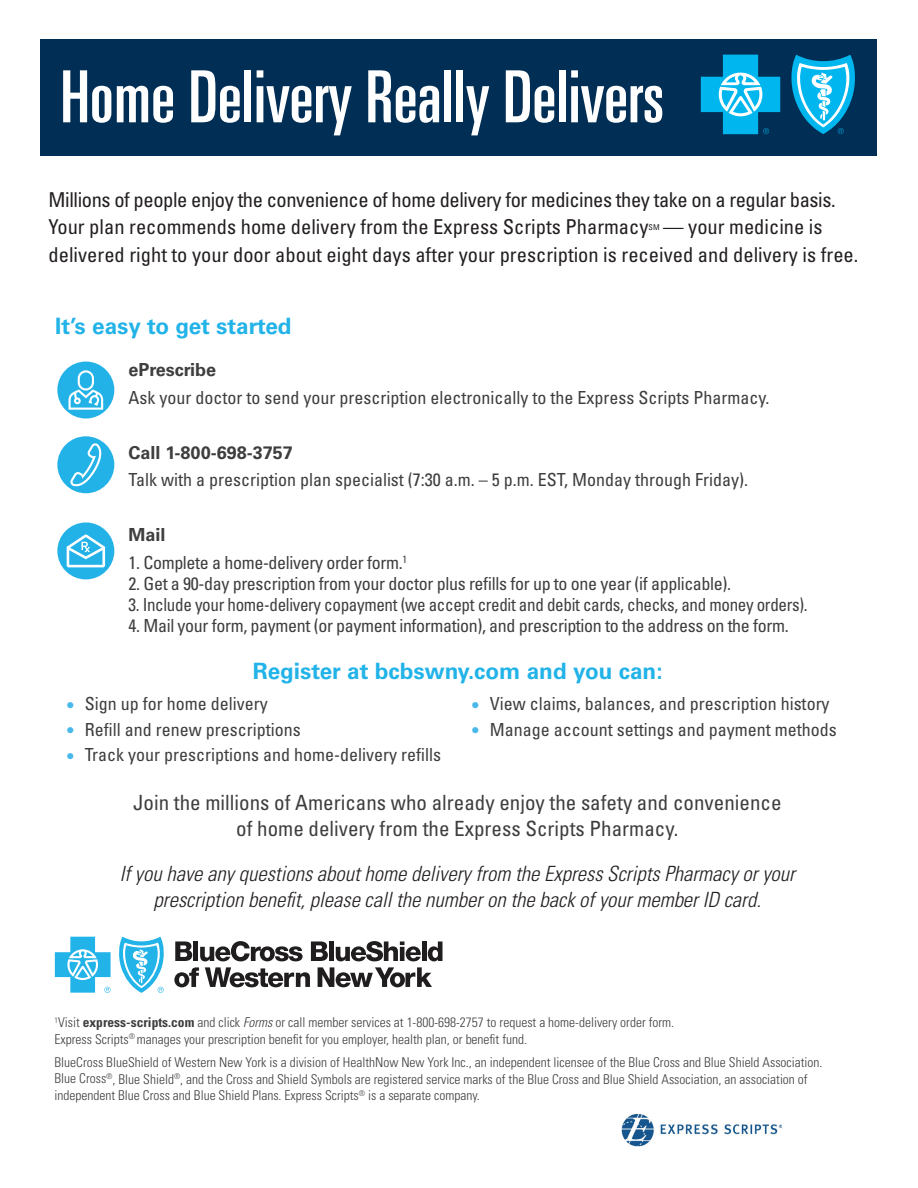
<style>
.page{position:relative;width:918px;height:1188px;background:#fff}
.page>*{position:absolute;margin:0;border:0;box-sizing:border-box;transform-origin:0 0}
.t1{font:ultra-condensed 72px "Univers LT Std";color:#fff}
.t2{font:700 22.5px "Univers LT Std";color:#22b3e8}
.t3{font:italic 300 condensed 21px/25.5px "Univers LT Std";color:#231f20;text-align:center}
.t4{font:condensed 21px/25.5px "Univers LT Std";color:#3e3e3f;text-align:center}
.t5{font:condensed 20.55px/27.3px "Univers LT Std";letter-spacing:-.02em;color:#231f20}
.t6{font:condensed 20.55px/27.3px "Univers LT Std";color:#231f20}
.t7{font:condensed 18px "Univers LT Std";color:#3e3e3f}
.t8{font:condensed 18px "Univers LT Std";letter-spacing:-.02em;color:#3e3e3f}
.t9{font:condensed 18px "Univers LT Std";letter-spacing:-.02em;color:#3e3e3f;scale:.95 1}
.t10{font:700 18px "Univers LT Std";color:#3e3e3f}
.t11{font:300 condensed 13.5px/16.5px "Univers LT Std";color:#3e3e3f}
.t12{font:condensed 7.95px "Univers LT Std";color:#231f20}
.s1{color:#48b9ea}
.s2{font-weight:700}
.s3{font-style:italic}
</style>
<div class="page">
<div style="left:40px;top:39px;width:838px;height:117px;background:#002e54"></div>
<svg style="left:55px;top:937px;width:56px;height:56px"></svg>
<svg style="left:119px;top:937px;width:45px;height:56px"></svg>
<svg style="left:175px;top:941px;width:17px;height:20px"></svg>
<hr style="left:194px;top:941px;width:4px;height:20px;background:#201d1e">
<svg style="left:200px;top:941px;width:103px;height:20px"></svg>
<svg style="left:311px;top:941px;width:17px;height:20px"></svg>
<div style="left:329px;top:941px;width:5px;height:20px;background:#201d1e"></div>
<svg style="left:336px;top:941px;width:85px;height:20px"></svg>
<div style="left:422px;top:941px;width:5px;height:20px;background:#201d1e"></div>
<svg style="left:428px;top:941px;width:15px;height:20px"></svg>
<svg style="left:174px;top:967px;width:25px;height:20px"></svg>
<svg style="left:205px;top:967px;width:105px;height:20px"></svg>
<svg style="left:318px;top:967px;width:114px;height:20px"></svg>
<svg style="left:57px;top:436px;width:57px;height:57px"></svg>
<svg style="left:57px;top:522px;width:57px;height:57px"></svg>
<svg style="left:57px;top:362px;width:57px;height:56px"></svg>
<img style="left:621px;top:1113px;width:160px;height:33px">
<svg style="left:701px;top:55px;width:79px;height:79px"></svg>
<svg style="left:791px;top:55px;width:64px;height:79px"></svg>
<h1 class="t1" style="left:60px;top:56px;width:605px">Home Delivery Really Delivers</h1>
<h3 class="t5" style="left:49px;top:186px;width:789px">Millions of people enjoy the convenience of home delivery for medicines they take on a regular basis.<br>Your plan recommends home delivery from the Express Scripts Pharmacy</h3>
<h3 class="t6" style="left:49px;top:213px;width:811px;text-indent:615px">— your medicine is delivered right to your door about eight days after your prescription is received and delivery is free.</h3>
<p class="t12" style="left:649px;top:222px;width:13px">SM</p>
<h2 class="t2" style="left:55px;top:313px;width:238px">It’s easy to get started</h2>
<h3 class="t10" style="left:129px;top:359px;width:89px">ePrescribe</h3>
<h3 class="t7" style="left:129px;top:386px;width:643px">Ask your doctor to send your prescription electronically to the Express Scripts Pharmacy.</h3>
<h3 class="t10" style="left:129px;top:442px;width:166px">Call 1-800-698-3757</h3>
<h3 class="t7" style="left:129px;top:468px;width:621px">Talk with a prescription plan specialist (7:30 a.m. – 5 p.m. EST, Monday through Friday).</h3>
<h3 class="t10" style="left:129px;top:524px;width:39px">Mail</h3>
<h3 class="t8" style="left:129px;top:551px;width:280px">1. Complete a home-delivery order form.<sup>1</sup></h3>
<h3 class="t8" style="left:129px;top:572px;width:604px">2. Get a 90-day prescription from your doctor plus refills for up to one year (if applicable).</h3>
<h3 class="t9" style="left:129px;top:593px;width:716px">3. Include your home-delivery copayment (we accept credit and debit cards, checks, and money orders).</h3>
<h3 class="t8" style="left:129px;top:614px;width:662px">4. Mail your form, payment (or payment information), and prescription to the address on the form.</h3>
<h2 class="t2" style="left:253px;top:658px;width:411px">Register at bcbswny.com and you can:</h2>
<h3 class="t7" style="left:66px;top:692px;width:203px"><span class="s1">●</span> Sign up for home delivery</h3>
<h3 class="t7" style="left:66px;top:718px;width:236px"><span class="s1">●</span> Refill and renew prescriptions</h3>
<h3 class="t7" style="left:66px;top:743px;width:376px"><span class="s1">●</span> Track your prescriptions and home-delivery refills</h3>
<h3 class="t7" style="left:471px;top:692px;width:360px"><span class="s1">●</span> View claims, balances, and prescription history</h3>
<h3 class="t7" style="left:471px;top:718px;width:367px"><span class="s1">●</span> Manage account settings and payment methods</h3>
<h3 class="t4" style="left:133px;top:790px;width:650px">Join the millions of Americans who already enjoy the safety and convenience of home delivery from the Express Scripts Pharmacy.</h3>
<h3 class="t3" style="left:120px;top:861px;width:677px">If you have any questions about home delivery from the Express Scripts Pharmacy or your prescription benefit, please call the number on the back of your member ID card.</h3>
<p class="t11" style="left:55px;top:1014px;width:621px"><sup>1</sup>Visit <span class="s2">express-scripts.com</span> and click <span class="s3">Forms</span> or call member services at 1-800-698-2757 to request a home-delivery order form.<br>Express Scripts<sup>®</sup> manages your prescription benefit for you employer, health plan, or benefit fund.</p>
<p class="t11" style="left:55px;top:1054px;width:770px">BlueCross BlueShield of Western New York is a division of HealthNow New York Inc., an independent licensee of the Blue Cross and Blue Shield Association.<br>Blue Cross<sup>®</sup>, Blue Shield<sup>®</sup>, and the Cross and Shield Symbols are registered service marks of the Blue Cross and Blue Shield Association, an association of independent Blue Cross and Blue Shield Plans. Express Scripts<sup>®</sup> is a separate company.</p>
</div>
